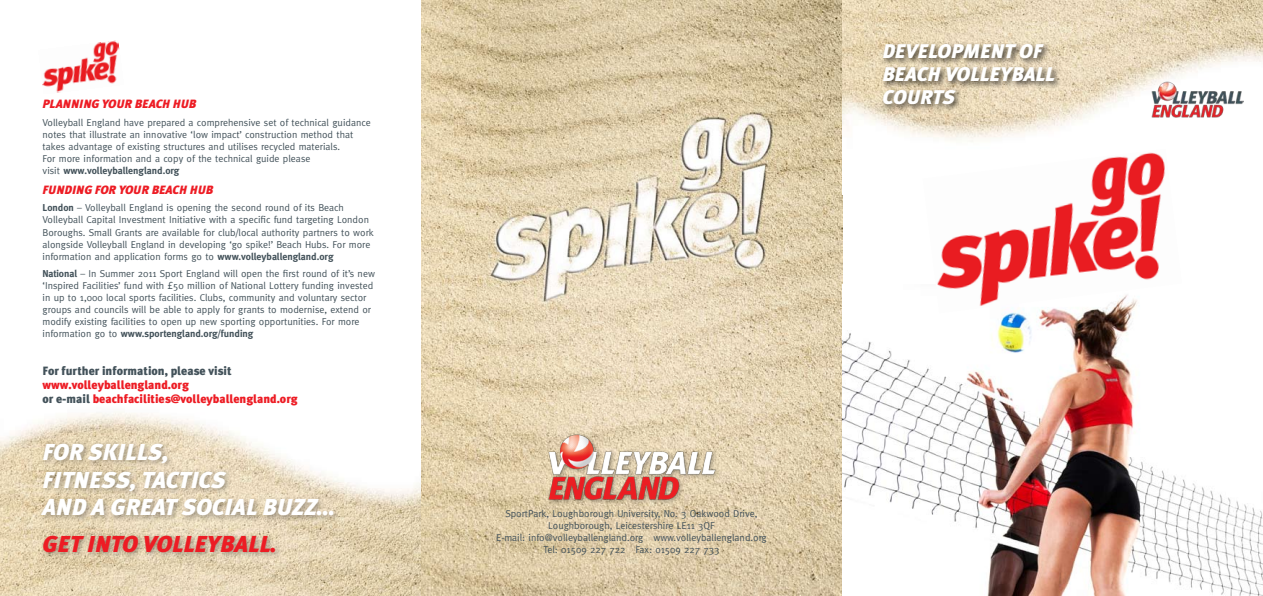
<style>
.page{position:relative;width:1263px;height:596px;background:#fff}
.page>*{position:absolute;margin:0;border:0;box-sizing:border-box;transform-origin:0 0}
.t1{font:italic 900 23px/27.6px "Meta Plus";color:#fff}
.t2{font:italic 900 23px "Meta Plus";color:#ed1c24}
.t3{font:italic 900 19.8px/22.6px "Meta Plus";color:#fff}
.t4{font:900 12px/14.4px "Meta Plus";color:#ed1c24}
.t5{font:italic 900 12px "Meta Plus";color:#ed1c24}
.t6{font:900 12px "Meta Plus";color:#43525a}
.t7{font:10px/12px "Meta";color:#43525a}
.s1{font-weight:700}
.s2{color:#43525a}
</style>
<div class="page">
<img style="left:0;top:412px;width:421px;height:183px">
<img style="left:421px;top:0;width:421px;height:595px">
<img style="left:842px;top:313px;width:421px;height:282px">
<img style="left:842px;top:0;width:421px;height:142px">
<div style="left:880px;top:41px;width:182px;height:71px;background:#000;opacity:.7"></div>
<img style="left:1152px;top:82px;width:91px;height:36px">
<img style="left:937px;top:152px;width:228px;height:161px">
<img style="left:42px;top:40px;width:78px;height:53px">
<div style="left:546px;top:431px;width:175px;height:73px;background:#000;opacity:.31"></div>
<img style="left:547px;top:433px;width:170px;height:66px">
<div style="left:37px;top:439px;width:303px;height:119px;background:#000;opacity:.35"></div>
<h2 class="t3" style="left:882px;top:40px;width:174px">DEVELOPMENT OF<br>BEACH VOLLEYBALL</h2>
<p class="t5" style="left:43px;top:97px;width:155px">PLANNING YOUR BEACH HUB</p>
<h2 class="t3" style="left:882px;top:85px;width:74px">COURTS</h2>
<p class="t7" style="left:43px;top:116px;width:330px">Volleyball England have prepared a comprehensive set of technical guidance notes that illustrate an innovative ‘low impact’ construction method that takes advantage of existing structures and utilises recycled materials.<br>For more information and a copy of the technical guide please<br>visit <span class="s1">www.volleyballengland.org</span></p>
<p class="t5" style="left:43px;top:182px;width:172px">FUNDING FOR YOUR BEACH HUB</p>
<p class="t7" style="left:43px;top:202px;width:333px"><span class="s1">London</span> – Volleyball England is opening the second round of its Beach Volleyball Capital Investment Initiative with a specific fund targeting London Boroughs. Small Grants are available for club/local authority partners to work alongside Volleyball England in developing ‘go spike!’ Beach Hubs. For more information and application forms go to <span class="s1">www.volleyballengland.org</span></p>
<p class="t7" style="left:43px;top:267px;width:334px"><span class="s1">National</span> – In Summer 2011 Sport England will open the first round of it’s new ‘Inspired Facilities’ fund with £50 million of National Lottery funding invested in up to 1,000 local sports facilities. Clubs, community and voluntary sector groups and councils will be able to apply for grants to modernise, extend or modify existing facilities to open up new sporting opportunities. For more information go to <span class="s1">www.sportengland.org/funding</span></p>
<p class="t6" style="left:43px;top:363px;width:191px">For further information, please visit</p>
<p class="t4" style="left:43px;top:377px;width:257px">www.volleyballengland.org<br><span class="s2">or e-mail</span> beachfacilities@volleyballengland.org</p>
<h1 class="t1" style="left:43px;top:438px;width:294px">FOR SKILLS,<br>FITNESS, TACTICS<br>AND A GREAT SOCIAL BUZZ…</h1>
<h1 class="t2" style="left:43px;top:530px;width:236px">GET INTO VOLLEYBALL.</h1>
<p class="t7" style="left:496px;top:506px;width:272px;text-align:center">SportPark, Loughborough University, No. 3 Oakwood Drive, Loughborough, Leicestershire LE11 3QF<br>E-mail: info@volleyballengland.org www.volleyballengland.org Tel: 01509 227 722 Fax: 01509 227 733</p>
</div>
